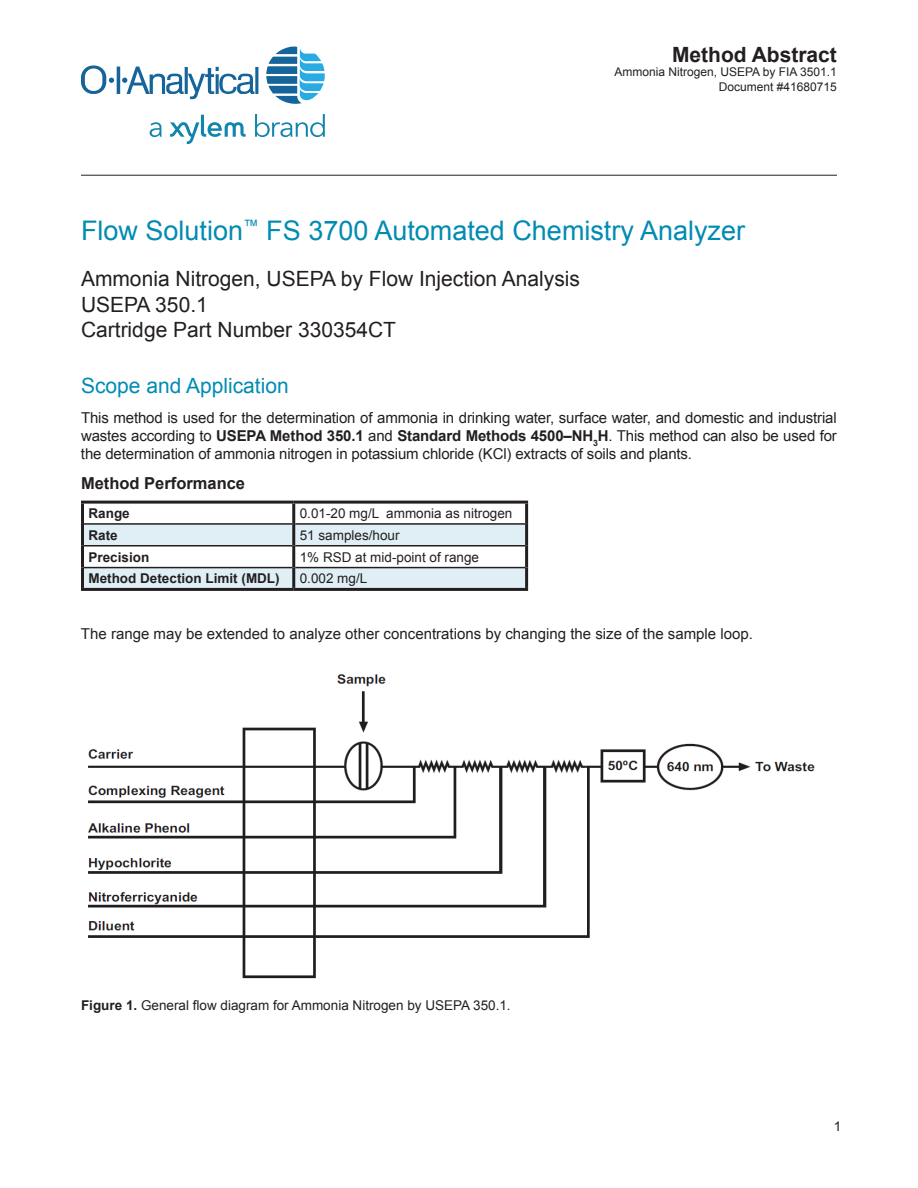
<style>
.page{position:relative;width:918px;height:1188px;background:#fff}
.page>*{position:absolute;margin:0;border:0;box-sizing:border-box;transform-origin:0 0}
.t1{font:27px "Arial";color:#008bb3}
.t2{font:21px/25.2px "Arial";color:#231f20}
.t3{font:21px "Arial";color:#008bb3}
.t4{font:700 21px "Arial";color:#231f20}
.t5{font:700 16.5px "Arial";color:#231f20}
.t6{font:15px/18px "Arial";color:#231f20;text-align:justify}
.t7{font:13.5px "Arial";color:#231f20}
.t8{font:700 13.5px "Arial";color:#231f20}
.t9{font:12px/14.4px "Arial";color:#231f20;text-align:right}
.s1{font-weight:700}
</style>
<div class="page">
<svg style="left:84px;top:525px;width:441px;height:63px"></svg>
<hr style="left:84px;top:523px;width:208px;height:2px;background:#231f20">
<hr style="left:295px;top:523px;width:230px;height:2px;background:#231f20">
<hr style="left:84px;top:545px;width:208px;height:2px;background:#231f20">
<hr style="left:295px;top:545px;width:230px;height:2px;background:#231f20">
<hr style="left:84px;top:567px;width:208px;height:1px;background:#231f20">
<hr style="left:295px;top:567px;width:230px;height:1px;background:#231f20">
<hr style="left:292px;top:504px;width:3px;height:20px;background:#231f20">
<hr style="left:292px;top:524px;width:3px;height:22px;background:#231f20">
<hr style="left:292px;top:546px;width:3px;height:22px;background:#231f20">
<hr style="left:292px;top:568px;width:3px;height:20px;background:#231f20">
<hr style="left:81px;top:501px;width:213px;height:3px;background:#231f20">
<hr style="left:81px;top:504px;width:3px;height:20px;background:#231f20">
<hr style="left:294px;top:501px;width:234px;height:3px;background:#231f20">
<hr style="left:525px;top:504px;width:3px;height:20px;background:#231f20">
<hr style="left:81px;top:524px;width:3px;height:22px;background:#231f20">
<hr style="left:525px;top:524px;width:3px;height:22px;background:#231f20">
<hr style="left:81px;top:546px;width:3px;height:22px;background:#231f20">
<hr style="left:525px;top:546px;width:3px;height:22px;background:#231f20">
<hr style="left:81px;top:568px;width:3px;height:20px;background:#231f20">
<hr style="left:525px;top:568px;width:3px;height:20px;background:#231f20">
<hr style="left:81px;top:588px;width:213px;height:3px;background:#231f20">
<hr style="left:294px;top:588px;width:234px;height:3px;background:#231f20">
<svg style="left:266px;top:46px;width:59px;height:58px"></svg>
<svg style="left:81px;top:66px;width:177px;height:34px"></svg>
<svg style="left:150px;top:122px;width:12px;height:15px"></svg>
<svg style="left:255px;top:114px;width:70px;height:23px"></svg>
<svg style="left:170px;top:115px;width:76px;height:29px"></svg>
<hr style="left:81px;top:175px;width:756px;height:1px;background:#231f20">
<img style="left:88px;top:674px;width:727px;height:305px">
<h2 class="t4" style="left:672px;top:40px;width:166px">Method Abstract</h2>
<p class="t9" style="left:614px;top:65px;width:224px">Ammonia Nitrogen, USEPA by FIA 3501.1<br>Document #41680715</p>
<h1 class="t1" style="left:81px;top:213px;width:666px">Flow Solution<sup>™</sup> FS 3700 Automated Chemistry Analyzer</h1>
<h2 class="t2" style="left:81px;top:267px;width:501px">Ammonia Nitrogen, USEPA by Flow Injection Analysis<br>USEPA 350.1<br>Cartridge Part Number 330354CT</h2>
<h2 class="t3" style="left:81px;top:372px;width:209px">Scope and Application</h2>
<p class="t6" style="left:81px;top:409px;width:757px">This method is used for the determination of ammonia in drinking water, surface water, and domestic and industrial wastes according to <span class="s1">USEPA Method 350.1</span> and <span class="s1">Standard Methods 4500–NH</span><sub>3</sub><span class="s1">H</span>. This method can also be used for the determination of ammonia nitrogen in potassium chloride (KCl) extracts of soils and plants.</p>
<p class="t5" style="left:81px;top:473px;width:166px">Method Performance</p>
<p class="t8" style="left:88px;top:504px;width:43px">Range</p>
<p class="t7" style="left:300px;top:504px;width:214px">0.01-20 mg/L ammonia as nitrogen</p>
<p class="t8" style="left:88px;top:526px;width:31px">Rate</p>
<p class="t7" style="left:300px;top:526px;width:101px">51 samples/hour</p>
<p class="t8" style="left:88px;top:548px;width:62px">Precision</p>
<p class="t7" style="left:300px;top:548px;width:181px">1% RSD at mid-point of range</p>
<p class="t8" style="left:88px;top:570px;width:193px">Method Detection Limit (MDL)</p>
<p class="t7" style="left:300px;top:570px;width:69px">0.002 mg/L</p>
<p class="t6" style="left:81px;top:625px;width:674px">The range may be extended to analyze other concentrations by changing the size of the sample loop.</p>
<p class="t7" style="left:81px;top:996px;width:431px"><span class="s1">Figure 1.</span> General flow diagram for Ammonia Nitrogen by USEPA 350.1.</p>
<p class="t7" style="left:834px;top:1117px;width:9px">1</p>
</div>
